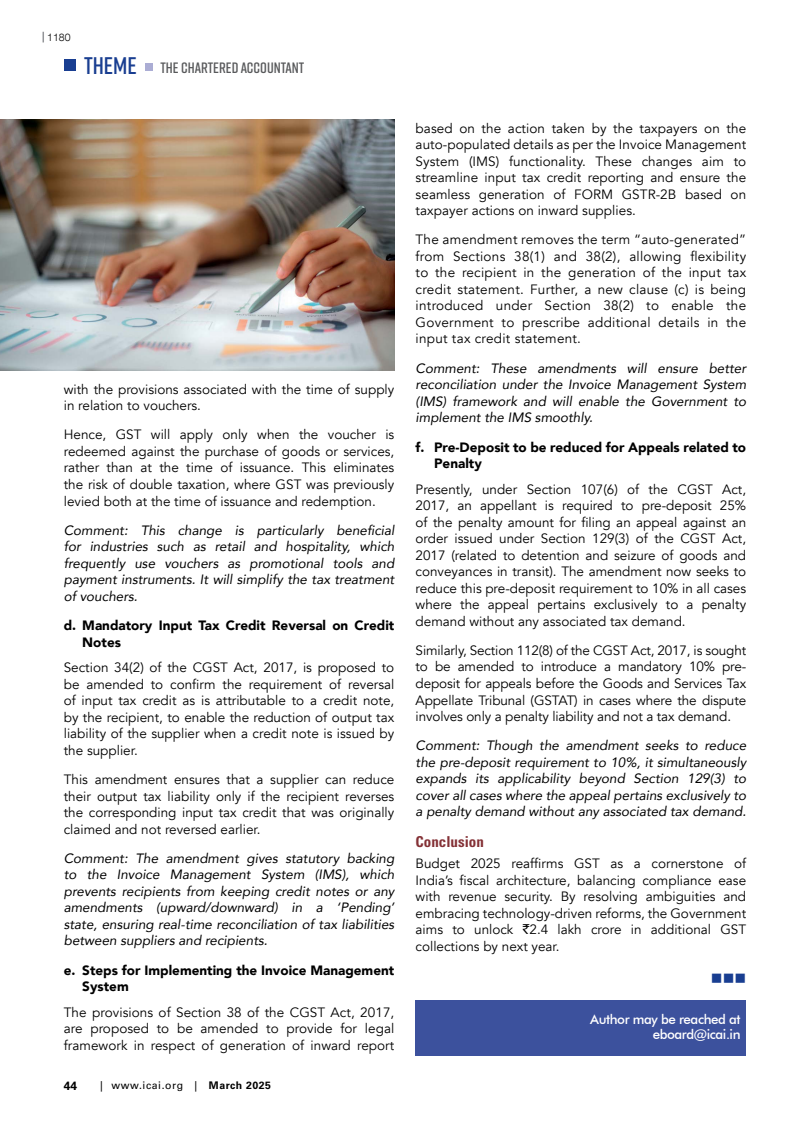
<style>
.page{position:relative;width:810px;height:1132px;background:#fff}
.page>*{position:absolute;margin:0;border:0;box-sizing:border-box;transform-origin:0 0}
.t1{font:15.75px "Wingdings";color:#193e91}
.t2{font:600 15px "Rift";color:#58595b}
.t3{font:700 condensed 15px "Univers LT Std";color:#843136}
.t4{font:13.5px/16.5px "Avenir";color:#000;text-align:justify}
.t5{font:italic 13.5px/16.5px "Avenir";color:#000;text-align:justify}
.t6{font:900 13.5px/16.5px "Avenir";color:#000}
.t7{font:500 13.5px/15px "Futura BT";letter-spacing:-.03em;color:#fff;text-align:right}
.t8{font:700 12px "Univers LT Std";color:#000}
.t9{font:10.5px "Univers LT Std";letter-spacing:.05em;color:#000}
.t10{font:300 10.5px "Helvetica Neue LT Com";color:#000}
.s1{font-size:24px;color:#193e91}
.s2{font-weight:700}
.s3{font-family:"Rupee Foradian"}
</style>
<div class="page">
<div style="left:64px;top:59px;width:11px;height:12px;background:#193e91"></div>
<div style="left:145px;top:63px;width:8px;height:7px;background:#abadd4"></div>
<div style="left:416px;top:999px;width:330px;height:55px;background:#3c519d"></div>
<img style="left:0;top:119px;width:394px;height:251px">
<p class="t10" style="left:47px;top:30px;width:25px">1180</p>
<p class="t2" style="left:84px;top:57px;width:222px"><span class="s1">THEME</span> THE CHARTERED ACCOUNTANT</p>
<p class="t4" style="left:64px;top:381px;width:332px">with the provisions associated with the time of supply in relation to vouchers.</p>
<p class="t4" style="left:64px;top:426px;width:332px">Hence, GST will apply only when the voucher is redeemed against the purchase of goods or services, rather than at the time of issuance. This eliminates the risk of double taxation, where GST was previously levied both at the time of issuance and redemption.</p>
<p class="t5" style="left:64px;top:521px;width:332px">Comment: This change is particularly beneficial for industries such as retail and hospitality, which frequently use vouchers as promotional tools and payment instruments. It will simplify the tax treatment of vouchers.</p>
<p class="t6" style="left:82px;top:616px;width:314px;text-indent:-18px">d. Mandatory Input Tax Credit Reversal on Credit<br>Notes</p>
<p class="t4" style="left:64px;top:659px;width:332px">Section 34(2) of the CGST Act, 2017, is proposed to be amended to confirm the requirement of reversal of input tax credit as is attributable to a credit note, by the recipient, to enable the reduction of output tax liability of the supplier when a credit note is issued by the supplier.</p>
<p class="t4" style="left:64px;top:771px;width:332px">This amendment ensures that a supplier can reduce their output tax liability only if the recipient reverses the corresponding input tax credit that was originally claimed and not reversed earlier.</p>
<p class="t5" style="left:64px;top:849px;width:332px">Comment: The amendment gives statutory backing to the Invoice Management System (IMS), which prevents recipients from keeping credit notes or any amendments (upward/downward) in a ‘Pending’ state, ensuring real-time reconciliation of tax liabilities between suppliers and recipients.</p>
<p class="t6" style="left:82px;top:961px;width:314px;text-indent:-18px">e. Steps for Implementing the Invoice Management<br>System</p>
<p class="t4" style="left:64px;top:1003px;width:332px">The provisions of Section 38 of the CGST Act, 2017, are proposed to be amended to provide for legal framework in respect of generation of inward report</p>
<p class="t8" style="left:64px;top:1078px;width:15px">44</p>
<p class="t9" style="left:100px;top:1078px;width:172px">| www.icai.org | <span class="s2">March 2025</span></p>
<p class="t4" style="left:416px;top:120px;width:332px">based on the action taken by the taxpayers on the auto-populated details as per the Invoice Management System (IMS) functionality. These changes aim to streamline input tax credit reporting and ensure the seamless generation of FORM GSTR-2B based on taxpayer actions on inward supplies.</p>
<p class="t4" style="left:416px;top:232px;width:332px">The amendment removes the term “auto-generated” from Sections 38(1) and 38(2), allowing flexibility to the recipient in the generation of the input tax credit statement. Further, a new clause (c) is being introduced under Section 38(2) to enable the Government to prescribe additional details in the input tax credit statement.</p>
<p class="t5" style="left:416px;top:359px;width:332px">Comment: These amendments will ensure better reconciliation under the Invoice Management System (IMS) framework and will enable the Government to implement the IMS smoothly.</p>
<p class="t6" style="left:434px;top:438px;width:314px;text-indent:-18px">f. Pre-Deposit to be reduced for Appeals related to<br>Penalty</p>
<p class="t4" style="left:416px;top:481px;width:332px">Presently, under Section 107(6) of the CGST Act, 2017, an appellant is required to pre-deposit 25% of the penalty amount for filing an appeal against an order issued under Section 129(3) of the CGST Act, 2017 (related to detention and seizure of goods and conveyances in transit). The amendment now seeks to reduce this pre-deposit requirement to 10% in all cases where the appeal pertains exclusively to a penalty demand without any associated tax demand.</p>
<p class="t4" style="left:416px;top:642px;width:332px">Similarly, Section 112(8) of the CGST Act, 2017, is sought to be amended to introduce a mandatory 10% pre&shy;deposit for appeals before the Goods and Services Tax Appellate Tribunal (GSTAT) in cases where the dispute involves only a penalty liability and not a tax demand.</p>
<p class="t5" style="left:416px;top:737px;width:332px">Comment: Though the amendment seeks to reduce the pre-deposit requirement to 10%, it simultaneously expands its applicability beyond Section 129(3) to cover all cases where the appeal pertains exclusively to a penalty demand without any associated tax demand.</p>
<p class="t3" style="left:416px;top:832px;width:70px">Conclusion</p>
<p class="t4" style="left:416px;top:855px;width:332px">Budget 2025 reaffirms GST as a cornerstone of India’s fiscal architecture, balancing compliance ease with revenue security. By resolving ambiguities and embracing technology-driven reforms, the Government aims to unlock <span class="s3">`</span>2.4 lakh crore in additional GST collections by next year.</p>
<p class="t1" style="left:711px;top:969px;width:37px">■■■</p>
<p class="t7" style="left:590px;top:1011px;width:152px">Author may be reached at eboard@icai.in</p>
</div>
